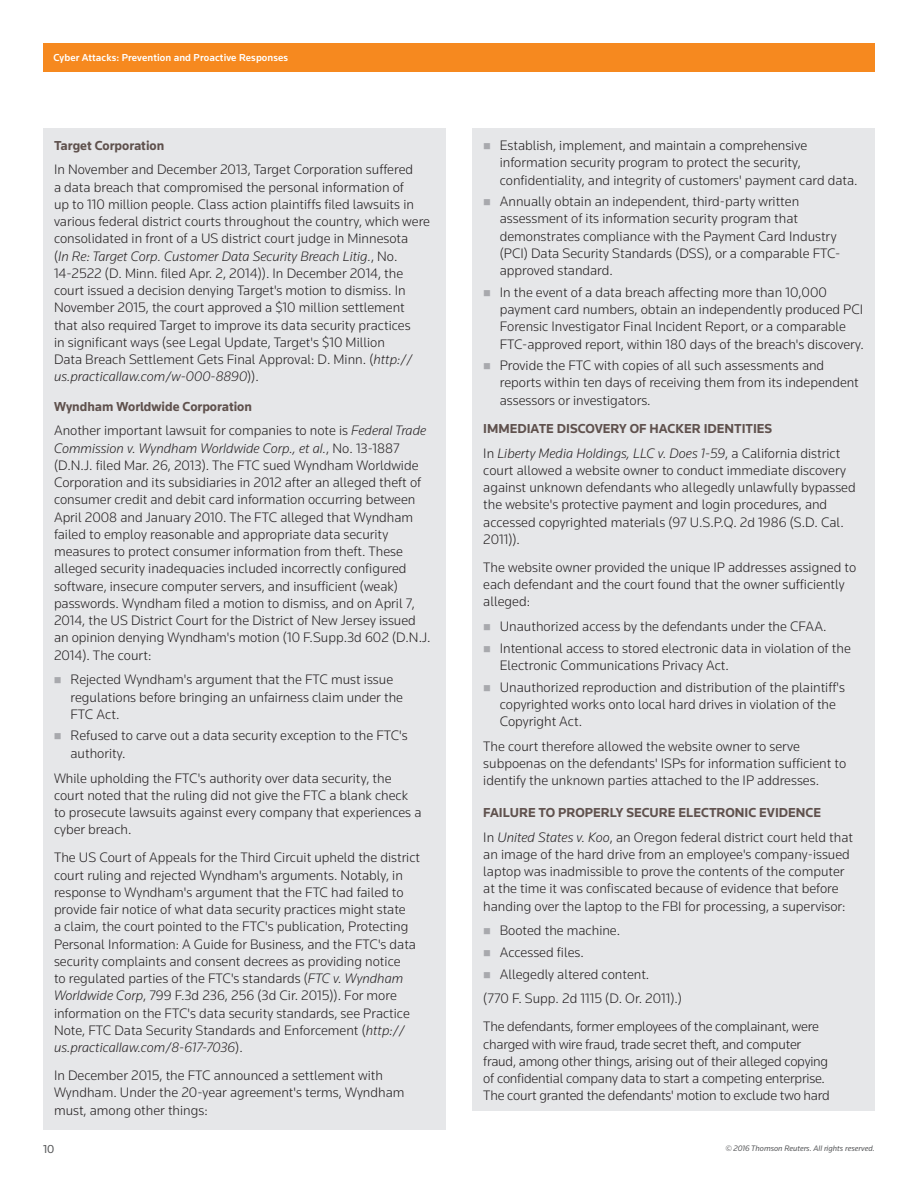
<style>
.page{position:relative;width:918px;height:1188px;background:#fff}
.page>*{position:absolute;margin:0;border:0;box-sizing:border-box;transform-origin:0 0}
.t1{font:300 14.25px/17.2px "Knowledge";color:#231f20}
.t2{font:700 13.5px "Knowledge";color:#5f514d}
.t3{font:12px "Knowledge";color:#57585a}
.t4{font:500 10.5px "Knowledge";letter-spacing:.01em;color:#fff}
.t5{font:italic 8.25px "Knowledge";color:#57585a}
.s1{font-style:italic}
</style>
<div class="page">
<div style="left:43px;top:43px;width:832px;height:29px;background:#f6891f"></div>
<div style="left:43px;top:128px;width:403px;height:1002px;background:#e6e7e9"></div>
<div style="left:472px;top:128px;width:403px;height:983px;background:#e6e7e9"></div>
<p class="t4" style="left:53px;top:51px;width:236px">Cyber Attacks: Prevention and Proactive Responses</p>
<p class="t2" style="left:54px;top:137px;width:112px">Target Corporation</p>
<p class="t1" style="left:54px;top:161px;width:378px">In November and December 2013, Target Corporation suffered<br>a data breach that compromised the personal information of<br>up to 110 million people. Class action plaintiffs filed lawsuits in various federal district courts throughout the country, which were consolidated in front of a US district court judge in Minnesota<br>(<span class="s1">In Re: Target Corp. Customer Data Security Breach Litig.</span>, No.<br>14-2522 (D. Minn. filed Apr. 2, 2014)). In December 2014, the court issued a decision denying Target's motion to dismiss. In November 2015, the court approved a $10 million settlement that also required Target to improve its data security practices<br>in significant ways (see Legal Update, Target's $10 Million<br>Data Breach Settlement Gets Final Approval: D. Minn. (<span class="s1">http:// us.practicallaw.com/w-000-8890</span>)).</p>
<p class="t2" style="left:54px;top:398px;width:200px">Wyndham Worldwide Corporation</p>
<p class="t1" style="left:54px;top:422px;width:378px">Another important lawsuit for companies to note is <span class="s1">Federal Trade Commission v. Wyndham Worldwide Corp., et al.</span>, No. 13-1887 (D.N.J. filed Mar. 26, 2013). The FTC sued Wyndham Worldwide Corporation and its subsidiaries in 2012 after an alleged theft of consumer credit and debit card information occurring between April 2008 and January 2010. The FTC alleged that Wyndham failed to employ reasonable and appropriate data security measures to protect consumer information from theft. These alleged security inadequacies included incorrectly configured software, insecure computer servers, and insufficient (weak) passwords. Wyndham filed a motion to dismiss, and on April 7, 2014, the US District Court for the District of New Jersey issued an opinion denying Wyndham's motion (10 F.Supp.3d 602 (D.N.J.<br>2014). The court:</p>
<p class="t1" style="left:71px;top:671px;width:334px">Rejected Wyndham's argument that the FTC must issue regulations before bringing an unfairness claim under the<br>FTC Act.</p>
<p class="t1" style="left:71px;top:727px;width:339px">Refused to carve out a data security exception to the FTC's authority.</p>
<p class="t1" style="left:54px;top:769px;width:369px">While upholding the FTC's authority over data security, the court noted that the ruling did not give the FTC a blank check to prosecute lawsuits against every company that experiences a cyber breach.</p>
<p class="t1" style="left:54px;top:849px;width:368px">The US Court of Appeals for the Third Circuit upheld the district court ruling and rejected Wyndham's arguments. Notably, in response to Wyndham's argument that the FTC had failed to provide fair notice of what data security practices might state<br>a claim, the court pointed to the FTC's publication, Protecting Personal Information: A Guide for Business, and the FTC's data security complaints and consent decrees as providing notice<br>to regulated parties of the FTC's standards (<span class="s1">FTC v. Wyndham Worldwide Corp</span>, 799 F.3d 236, 256 (3d Cir. 2015)). For more information on the FTC's data security standards, see Practice Note, FTC Data Security Standards and Enforcement (<span class="s1">http:// us.practicallaw.com/8-617-7036</span>).</p>
<p class="t1" style="left:54px;top:1066px;width:352px">In December 2015, the FTC announced a settlement with<br>Wyndham. Under the 20-year agreement's terms, Wyndham must, among other things:</p>
<p class="t1" style="left:500px;top:136px;width:359px">Establish, implement, and maintain a comprehensive information security program to protect the security, confidentiality, and integrity of customers' payment card data.</p>
<p class="t1" style="left:500px;top:193px;width:342px">Annually obtain an independent, third-party written assessment of its information security program that demonstrates compliance with the Payment Card Industry (PCI) Data Security Standards (DSS), or a comparable FTC&shy;approved standard.</p>
<p class="t1" style="left:500px;top:283px;width:366px">In the event of a data breach affecting more than 10,000 payment card numbers, obtain an independently produced PCI Forensic Investigator Final Incident Report, or a comparable FTC-approved report, within 180 days of the breach's discovery.</p>
<p class="t1" style="left:500px;top:356px;width:361px">Provide the FTC with copies of all such assessments and reports within ten days of receiving them from its independent assessors or investigators.</p>
<p class="t2" style="left:483px;top:420px;width:291px">IMMEDIATE DISCOVERY OF HACKER IDENTITIES</p>
<p class="t1" style="left:483px;top:444px;width:374px">In <span class="s1">Liberty Media Holdings, LLC v. Does 1-59</span>, a California district court allowed a website owner to conduct immediate discovery against unknown defendants who allegedly unlawfully bypassed the website's protective payment and login procedures, and accessed copyrighted materials (97 U.S.P.Q. 2d 1986 (S.D. Cal.<br>2011)).</p>
<p class="t1" style="left:483px;top:558px;width:374px">The website owner provided the unique IP addresses assigned to each defendant and the court found that the owner sufficiently alleged:</p>
<p class="t1" style="left:500px;top:615px;width:353px;line-height:21.6px">Unauthorized access by the defendants under the CFAA.<br>Intentional access to stored electronic data in violation of the</p>
<p class="t1" style="left:500px;top:654px;width:347px;line-height:21.6px">Electronic Communications Privacy Act.<br>Unauthorized reproduction and distribution of the plaintiff's</p>
<p class="t1" style="left:500px;top:695px;width:338px">copyrighted works onto local hard drives in violation of the<br>Copyright Act.</p>
<p class="t1" style="left:483px;top:737px;width:365px">The court therefore allowed the website owner to serve subpoenas on the defendants' ISPs for information sufficient to identify the unknown parties attached to the IP addresses.</p>
<p class="t2" style="left:483px;top:804px;width:339px">FAILURE TO PROPERLY SECURE ELECTRONIC EVIDENCE</p>
<p class="t1" style="left:483px;top:828px;width:371px">In <span class="s1">United States v. Koo</span>, an Oregon federal district court held that an image of the hard drive from an employee's company-issued laptop was inadmissible to prove the contents of the computer at the time it was confiscated because of evidence that before handing over the laptop to the FBI for processing, a supervisor:</p>
<p class="t1" style="left:500px;top:920px;width:151px;line-height:21.6px">Booted the machine.<br>Accessed files.<br>Allegedly altered content.</p>
<p class="t1" style="left:483px;top:984px;width:337px;line-height:28px">(770 F. Supp. 2d 1115 (D. Or. 2011).)<br>The defendants, former employees of the complainant, were</p>
<p class="t1" style="left:483px;top:1035px;width:348px">charged with wire fraud, trade secret theft, and computer fraud, among other things, arising out of their alleged copying of confidential company data to start a competing enterprise.<br>The court granted the defendants' motion to exclude two hard</p>
<p class="t3" style="left:43px;top:1141px;width:13px">10</p>
<p class="t5" style="left:725px;top:1143px;width:151px">© 2016 Thomson Reuters. All rights reserved.</p>
</div>
